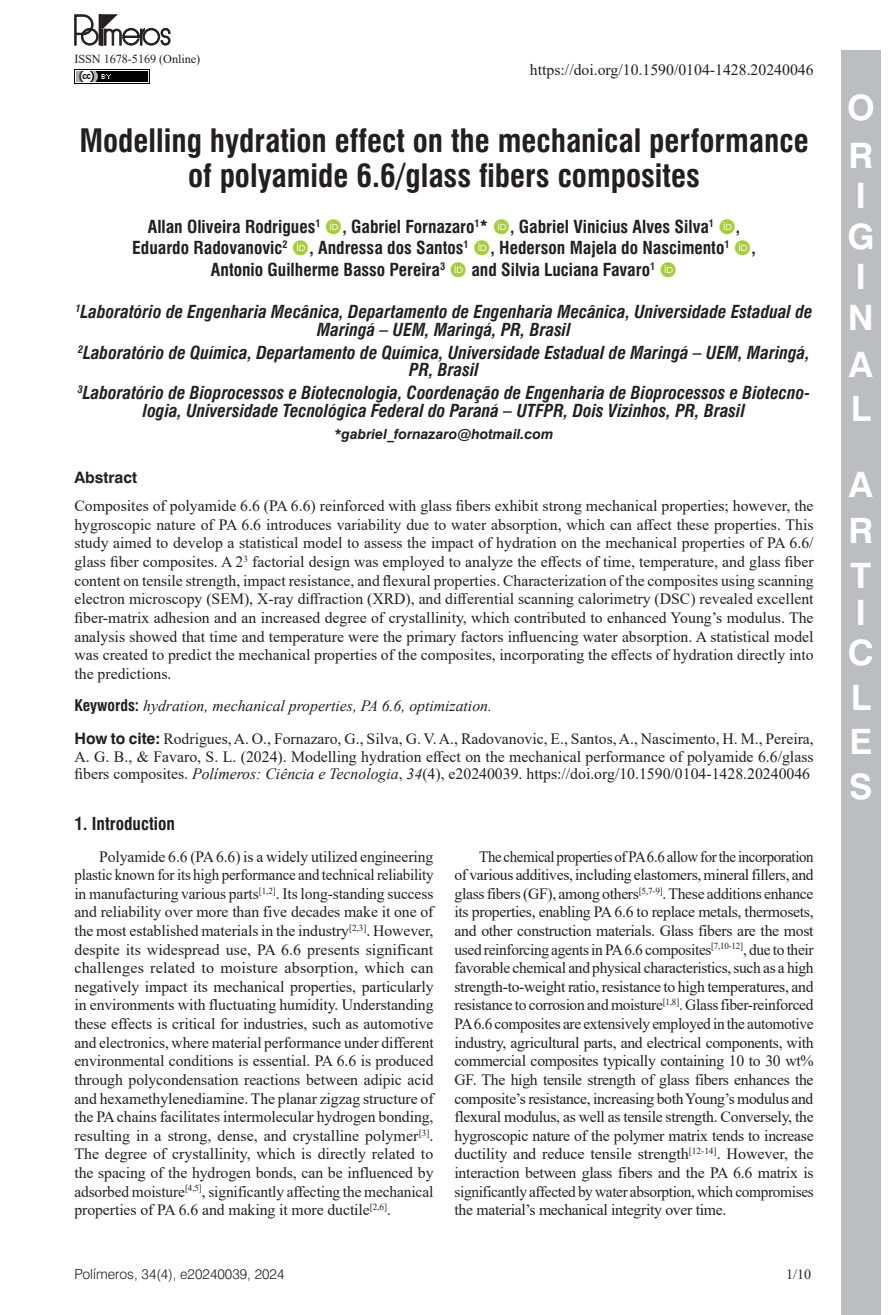
<style>
.page{position:relative;width:893px;height:1315px;background:#fff}
.page>*{position:absolute;margin:0;border:0;box-sizing:border-box;transform-origin:0 0}
.t1{font:700 35px/40.6px "Swiss 721 BT";color:#fff}
.ArticleTitle{font:700 condensed 31.5px/35.2px "Swiss 721 BT";color:#231f20;text-align:center}
.Affiliations{font:italic 700 condensed 17.5px/17.7px "Swiss 721 BT";color:#231f20;text-align:center}
.Authors{font:700 condensed 17.5px "Swiss 721 BT";color:#231f20}
.Heading1Alt{font:700 condensed 17.5px "Swiss 721 BT";color:#231f20}
.Paragraph{font:15.75px/18.6px "Times New Roman";letter-spacing:-.01em;color:#231f20;text-align:justify;scale:.95 1}
.Paragraph-2{font:15.75px/18.6px "Times New Roman";letter-spacing:-.01em;color:#231f20;text-align:justify}
.Abstract{font:15.75px/18.6px "Times New Roman";color:#231f20;text-align:justify}
.HowToCite{font:15.75px/17.7px "Times New Roman";color:#231f20;text-align:justify}
.Keywords{font:italic 15.75px "Times New Roman";color:#231f20}
.AbstractTitle{font:700 15.75px "Swiss 721 BT";color:#231f20}
.t2{font:300 14px "Swiss 721 BT";color:#231f20}
.Correspondence{font:italic 700 14px "Swiss 721 BT";color:#231f20}
.t3{font:14px "Times New Roman";color:#231f20}
.t4{font:12.25px "Times New Roman";letter-spacing:-.005em;color:#231f20}
.s1{font-family:"Swiss 721 BT";font-weight:700;font-style:normal;font-stretch:condensed}
.s2{font-family:"Swiss 721 BT";font-weight:700}
.s3{font-style:italic}
</style>
<div class="page">
<div style="left:841px;top:50px;width:40px;height:1265px;background:#bcbdc0"></div>
<img style="left:74px;top:69px;width:76px;height:15px">
<svg style="left:75px;top:15px;width:95px;height:30px"></svg>
<p class="t4" style="left:74px;top:50px;width:127px">ISSN 1678-5169 (Online)</p>
<p class="Paragraph-2" style="left:530px;top:60px;width:285px">https://doi.org/10.1590/0104-1428.20240046</p>
<p class="ArticleTitle" style="left:79px;top:123px;width:731px">Modelling hydration effect on the mechanical performance of polyamide 6.6/glass fibers composites</p>
<p class="Authors" style="left:148px;top:216px;width:342px">Allan Oliveira Rodrigues<sup>1</sup> , Gabriel Fornazaro<sup>1</sup>*</p>
<p class="Authors" style="left:510px;top:216px;width:205px">, Gabriel Vinicius Alves Silva<sup>1</sup></p>
<p class="Authors" style="left:736px;top:216px;width:6px">,</p>
<p class="Authors" style="left:132px;top:237px;width:338px">Eduardo Radovanovic<sup>2</sup> , Andressa dos Santos<sup>1</sup></p>
<p class="Authors" style="left:490px;top:237px;width:240px">, Hederson Majela do Nascimento<sup>1</sup></p>
<p class="Authors" style="left:751px;top:237px;width:6px">,</p>
<p class="Authors" style="left:211px;top:259px;width:236px">Antonio Guilherme Basso Pereira<sup>3</sup></p>
<p class="Authors" style="left:471px;top:259px;width:185px">and Silvia Luciana Favaro<sup>1</sup></p>
<p class="Affiliations" style="left:76px;top:303px;width:738px"><sup>1</sup>Laboratório de Engenharia Mecânica, Departamento de Engenharia Mecânica, Universidade Estadual de<br>Maringá – UEM, Maringá, PR, Brasil</p>
<p class="Affiliations" style="left:78px;top:343px;width:733px"><sup>2</sup>Laboratório de Química, Departamento de Química, Universidade Estadual de Maringá – UEM, Maringá,<br>PR, Brasil</p>
<p class="Affiliations" style="left:78px;top:384px;width:734px"><sup>3</sup>Laboratório de Bioprocessos e Biotecnologia, Coordenação de Engenharia de Bioprocessos e Biotecno&shy;logia, Universidade Tecnológica Federal do Paraná – UTFPR, Dois Vizinhos, PR, Brasil</p>
<p class="Correspondence" style="left:334px;top:425px;width:221px">*gabriel_fornazaro@hotmail.com</p>
<p class="AbstractTitle" style="left:74px;top:467px;width:64px">Abstract</p>
<p class="Abstract" style="left:74px;top:496px;width:741px">Composites of polyamide 6.6 (PA 6.6) reinforced with glass fibers exhibit strong mechanical properties; however, the hygroscopic nature of PA 6.6 introduces variability due to water absorption, which can affect these properties. This study aimed to develop a statistical model to assess the impact of hydration on the mechanical properties of PA 6.6/ glass fiber composites. A 2<sup>3</sup> factorial design was employed to analyze the effects of time, temperature, and glass fiber content on tensile strength, impact resistance, and flexural properties. Characterization of the composites using scanning electron microscopy (SEM), X-ray diffraction (XRD), and differential scanning calorimetry (DSC) revealed excellent fiber-matrix adhesion and an increased degree of crystallinity, which contributed to enhanced Young’s modulus. The analysis showed that time and temperature were the primary factors influencing water absorption. A statistical model was created to predict the mechanical properties of the composites, incorporating the effects of hydration directly into the predictions.</p>
<p class="Keywords" style="left:74px;top:695px;width:419px"><span class="s1">Keywords:</span> hydration, mechanical properties, PA 6.6, optimization.</p>
<p class="HowToCite" style="left:74px;top:729px;width:741px"><span class="s2">How to cite:</span> Rodrigues, A. O., Fornazaro, G., Silva, G. V. A., Radovanovic, E., Santos, A., Nascimento, H. M., Pereira, A. G. B., &amp; Favaro, S. L. (2024). Modelling hydration effect on the mechanical performance of polyamide 6.6/glass fibers composites. <span class="s3">Polímeros: Ciência e Tecnologia</span>, <span class="s3">34</span>(4), e20240039. https://doi.org/10.1590/0104-1428.20240046</p>
<p class="Heading1Alt" style="left:74px;top:813px;width:102px">1. Introduction</p>
<p class="Paragraph-2" style="left:74px;top:846px;width:361px;text-indent:25px">Polyamide 6.6 (PA 6.6) is a widely utilized engineering plastic known for its high performance and technical reliability in manufacturing various parts<sup>[1,2]</sup>. Its long-standing success and reliability over more than five decades make it one of the most established materials in the industry<sup>[2,3]</sup>. However, despite its widespread use, PA 6.6 presents significant challenges related to moisture absorption, which can negatively impact its mechanical properties, particularly in environments with fluctuating humidity. Understanding these effects is critical for industries, such as automotive and electronics, where material performance under different environmental conditions is essential. PA 6.6 is produced through polycondensation reactions between adipic acid and hexamethylenediamine. The planar zigzag structure of the PA chains facilitates intermolecular hydrogen bonding, resulting in a strong, dense, and crystalline polymer<sup>[3]</sup>.<br>The degree of crystallinity, which is directly related to the spacing of the hydrogen bonds, can be influenced by adsorbed moisture<sup>[4,5]</sup>, significantly affecting the mechanical properties of PA 6.6 and making it more ductile<sup>[2,6]</sup>.</p>
<p class="Paragraph" style="left:454px;top:846px;width:380px;text-indent:25px">The chemical properties of PA 6.6 allow for the incorporation of various additives, including elastomers, mineral fillers, and glass fibers (GF), among others<sup>[5,7-9]</sup>. These additions enhance its properties, enabling PA 6.6 to replace metals, thermosets, and other construction materials. Glass fibers are the most used reinforcing agents in PA 6.6 composites<sup>[7,10-12]</sup>, due to their favorable chemical and physical characteristics, such as a high strength-to-weight ratio, resistance to high temperatures, and resistance to corrosion and moisture<sup>[1,8]</sup>. Glass fiber-reinforced PA 6.6 composites are extensively employed in the automotive industry, agricultural parts, and electrical components, with commercial composites typically containing 10 to 30 wt% GF. The high tensile strength of glass fibers enhances the composite’s resistance, increasing both Young’s modulus and flexural modulus, as well as tensile strength. Conversely, the hygroscopic nature of the polymer matrix tends to increase ductility and reduce tensile strength<sup>[12-14]</sup>. However, the interaction between glass fibers and the PA 6.6 matrix is significantly affected by water absorption, which compromises the material’s mechanical integrity over time.</p>
<p class="t2" style="left:74px;top:1265px;width:212px">Polímeros, 34(4), e20240039, 2024</p>
<p class="t3" style="left:786px;top:1264px;width:26px">1/10</p>
<h1 class="t1" style="left:847px;top:83px;width:29px;line-height:48.1px">O<br>O</h1>
<h1 class="t1" style="left:847px;top:175px;width:29px">O<br>O<br>O<br>O</h1>
<h1 class="t1" style="left:849px;top:342px;width:26px;line-height:44.1px">O<br>O</h1>
<h1 class="t1" style="left:848px;top:461px;width:26px;line-height:45.5px;text-align:justify">O O O</h1>
<h1 class="t1" style="left:848px;top:592px;width:28px;line-height:40.1px">O<br>O</h1>
<h1 class="t1" style="left:849px;top:675px;width:25px;line-height:44.1px;text-align:justify">O O O</h1>
</div>
